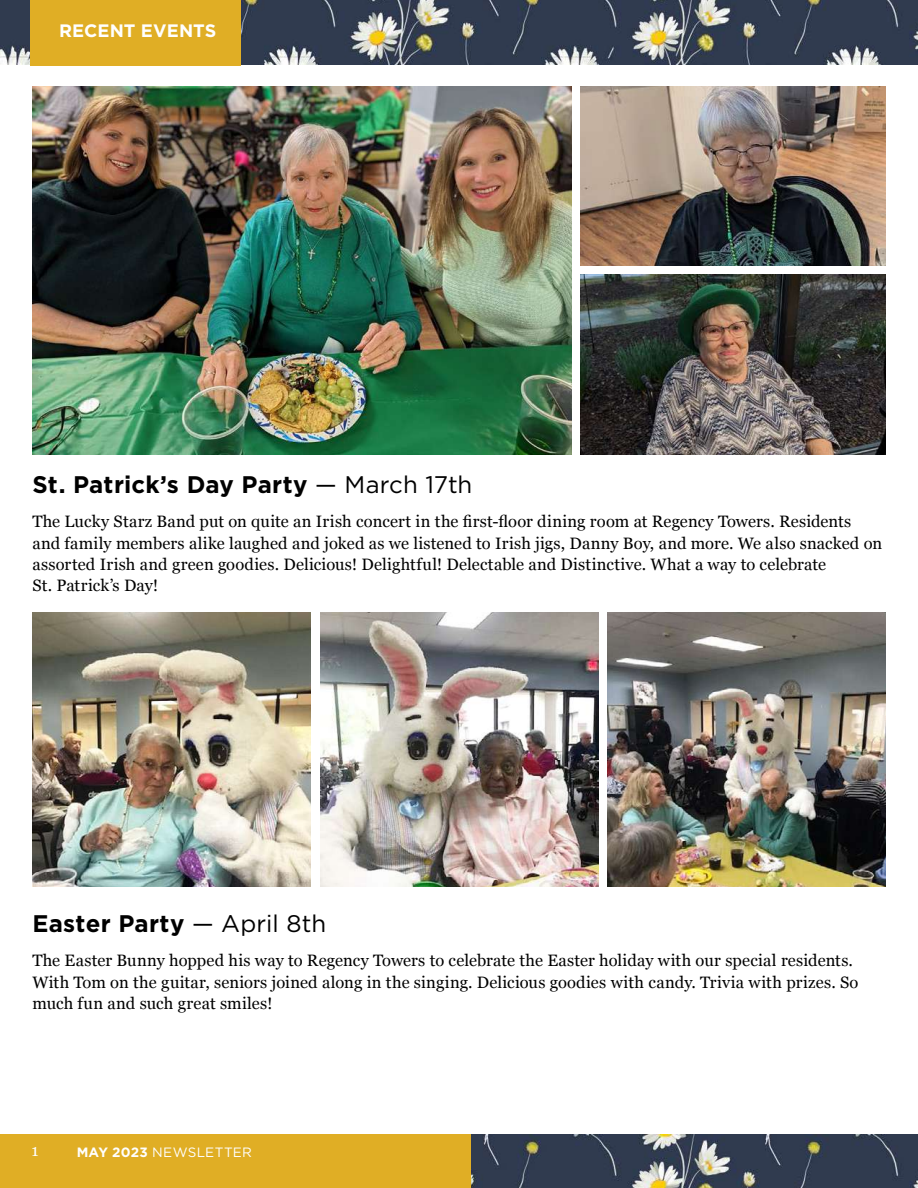
<style>
.page{position:relative;width:918px;height:1188px;background:#fff}
.page>*{position:absolute;margin:0;border:0;box-sizing:border-box;transform-origin:0 0}
.t1{font:700 24px "Gotham";letter-spacing:.01em;color:#000}
.t2{font:700 18px "Gotham";color:#fff}
.t3{font:16.5px/21.3px "Georgia";letter-spacing:.01em;color:#000}
.t4{font:16.5px "Georgia";color:#fff}
.t5{font:13.5px "Gotham";letter-spacing:.025em;color:#fff}
.s1{font-weight:400}
.s2{font-weight:700}
</style>
<div class="page">
<img style="left:471px;top:1135px;width:447px;height:53px">
<div style="left:0;top:1135px;width:471px;height:53px;background:#e0ae25"></div>
<img style="left:0;top:0;width:918px;height:65px">
<div style="left:30px;top:0;width:211px;height:65px;background:#e0ae25"></div>
<img style="left:32px;top:86px;width:540px;height:368px">
<img style="left:581px;top:86px;width:305px;height:180px">
<img style="left:581px;top:274px;width:305px;height:180px">
<img style="left:32px;top:612px;width:278px;height:275px">
<img style="left:320px;top:612px;width:278px;height:275px">
<img style="left:608px;top:612px;width:278px;height:275px">
<p class="t2" style="left:59px;top:19px;width:159px">RECENT EVENTS</p>
<h1 class="t1" style="left:32px;top:469px;width:441px">St. Patrick’s Day Party <span class="s1">— March 17th</span></h1>
<p class="t3" style="left:32px;top:510px;width:851px">The Lucky Starz Band put on quite an Irish concert in the first-floor dining room at Regency Towers. Residents and family members alike laughed and joked as we listened to Irish jigs, Danny Boy, and more. We also snacked on assorted Irish and green goodies. Delicious! Delightful! Delectable and Distinctive. What a way to celebrate<br>St. Patrick’s Day!</p>
<h1 class="t1" style="left:32px;top:908px;width:295px">Easter Party <span class="s1">— April 8th</span></h1>
<p class="t3" style="left:32px;top:949px;width:828px">The Easter Bunny hopped his way to Regency Towers to celebrate the Easter holiday with our special residents.<br>With Tom on the guitar, seniors joined along in the singing. Delicious goodies with candy. Trivia with prizes. So much fun and such great smiles!</p>
<p class="t4" style="left:32px;top:1138px;width:9px">1</p>
<p class="t5" style="left:77px;top:1143px;width:177px"><span class="s2">MAY 2023</span> NEWSLETTER</p>
</div>
